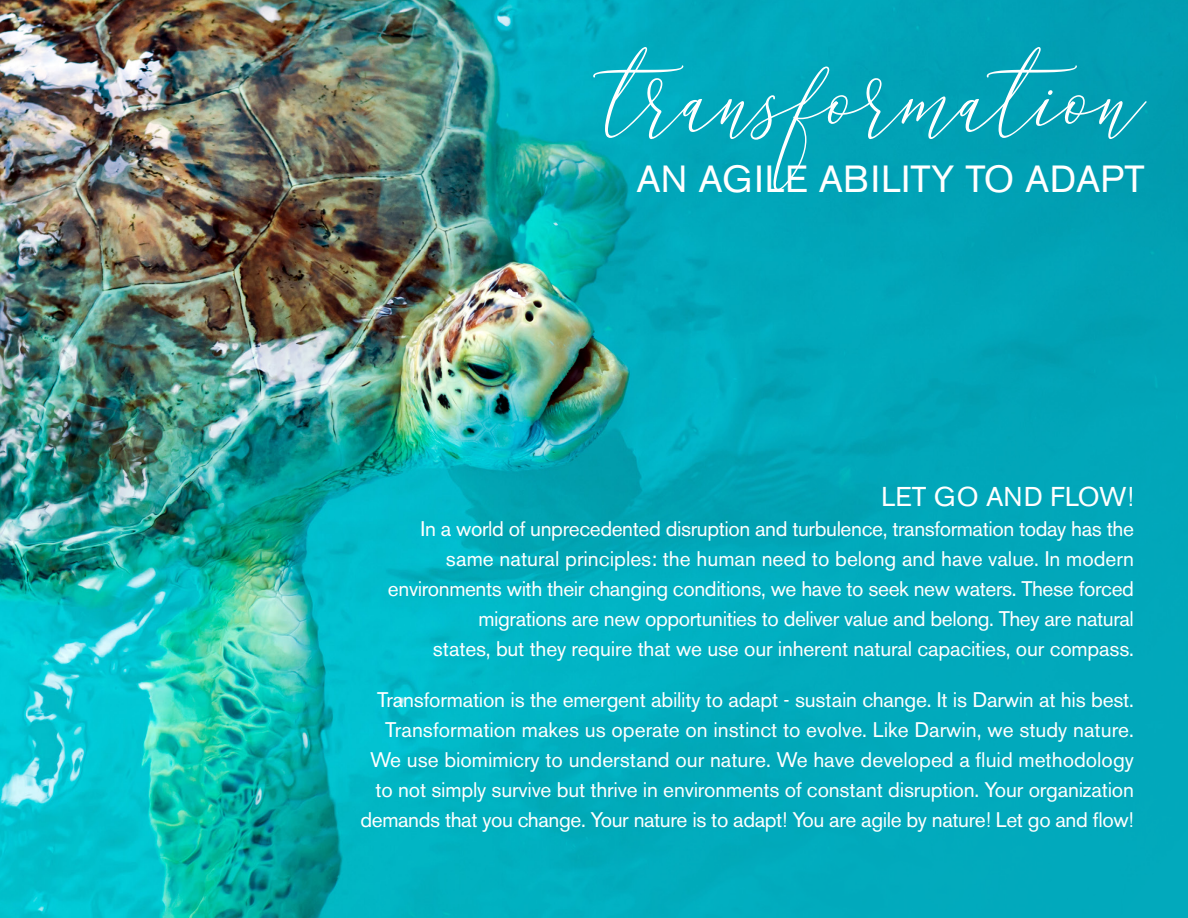
<style>
.page{position:relative;width:1188px;height:918px;background:#fff}
.page>*{position:absolute;margin:0;border:0;box-sizing:border-box;transform-origin:0 0}
.t1{font:108px "Aurellia Script";color:#fff}
.t2{font:84px "Akzidenz Grotesk BE";letter-spacing:.06em;color:#fff}
.t3{font:37.5px "Akzidenz Grotesk BE";letter-spacing:.01em;color:#fff}
.t4{font:27px "Akzidenz Grotesk BE";color:#fff}
.t5{font:21px/30px "Akzidenz Grotesk BE";letter-spacing:-.01em;color:#fff;text-align:right}
</style>
<div class="page">
<img style="left:0;top:0;width:1188px;height:918px">
<p class="t1" style="left:612px;top:22px;width:535px">transformation</p>
<p class="t2" style="left:138px;top:65px;width:884px">NATURAL PATTERNS</p>
<p class="t3" style="left:636px;top:157px;width:510px">AN AGILE ABILITY TO ADAPT</p>
<p class="t4" style="left:881px;top:480px;width:254px">LET GO AND FLOW!</p>
<p class="t5" style="left:421px;top:513px;width:715px">In a world of unprecedented disruption and turbulence, transformation today has the</p>
<p class="t5" style="left:446px;top:543px;width:690px">same natural principles: the human need to belong and have value. In modern</p>
<p class="t5" style="left:388px;top:573px;width:748px">environments with their changing conditions, we have to seek new waters. These forced migrations are new opportunities to deliver value and belong. They are natural</p>
<p class="t5" style="left:433px;top:633px;width:703px">states, but they require that we use our inherent natural capacities, our compass.</p>
<p class="t5" style="left:370px;top:684px;width:765px">Transformation is the emergent ability to adapt - sustain change. It is Darwin at his best.<br>Transformation makes us operate on instinct to evolve. Like Darwin, we study nature.<br>We use biomimicry to understand our nature. We have developed a fluid methodology to not simply survive but thrive in environments of constant disruption. Your organization</p>
<p class="t5" style="left:361px;top:804px;width:775px">demands that you change. Your nature is to adapt! You are agile by nature! Let go and flow!</p>
</div>
